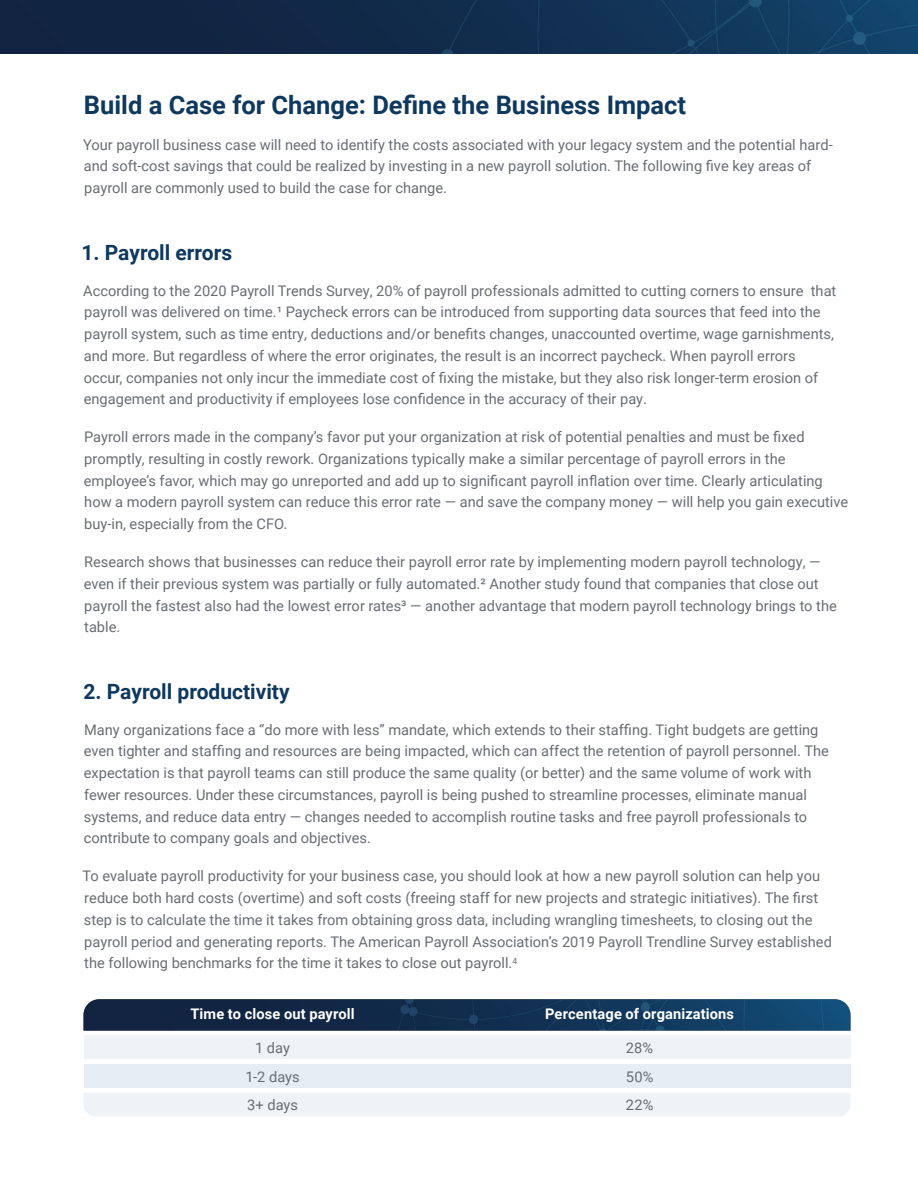
<style>
.page{position:relative;width:918px;height:1188px;background:#fff}
.page>*{position:absolute;margin:0;border:0;box-sizing:border-box;transform-origin:0 0}
.head_2_-_medium{font:700 25.5px "Roboto";color:#0e385e}
.head_2_-_medium-2{font:700 21px "Roboto";color:#0e385e}
.body_-_default_text{font:14.7px/21.8px "Roboto";color:#696d73}
.no_cvr_-_title{font:700 14.7px "Roboto";letter-spacing:.01em;color:#fff}
.no_cvr_-_title-2{font:14.7px "Roboto";letter-spacing:.005em;color:#696d73}
</style>
<div class="page">
<img style="left:0;top:0;width:918px;height:53px">
<img style="left:84px;top:999px;width:766px;height:32px">
<div style="left:84px;top:1093px;width:766px;height:23px;background:#eff3f7"></div>
<div style="left:84px;top:1035px;width:766px;height:24px;background:#eff3f7"></div>
<div style="left:84px;top:1064px;width:766px;height:24px;background:#e6edf4"></div>
<p class="head_2_-_medium" style="left:84px;top:88px;width:604px">Build a Case for Change: Define the Business Impact</p>
<p class="body_-_default_text" style="left:83px;top:133px;width:751px">Your payroll business case will need to identify the costs associated with your legacy system and the potential hard&shy;and soft-cost savings that could be realized by investing in a new payroll solution. The following five key areas of payroll are commonly used to build the case for change.</p>
<p class="head_2_-_medium-2" style="left:82px;top:238px;width:152px">1. Payroll errors</p>
<p class="body_-_default_text" style="left:83px;top:279px;width:755px">According to the 2020 Payroll Trends Survey, 20% of payroll professionals admitted to cutting corners to ensure that payroll was delivered on time.¹ Paycheck errors can be introduced from supporting data sources that feed into the payroll system, such as time entry, deductions and/or benefits changes, unaccounted overtime, wage garnishments, and more. But regardless of where the error originates, the result is an incorrect paycheck. When payroll errors occur, companies not only incur the immediate cost of fixing the mistake, but they also risk longer-term erosion of engagement and productivity if employees lose confidence in the accuracy of their pay.</p>
<p class="body_-_default_text" style="left:84px;top:426px;width:766px">Payroll errors made in the company’s favor put your organization at risk of potential penalties and must be fixed promptly, resulting in costly rework. Organizations typically make a similar percentage of payroll errors in the employee’s favor, which may go unreported and add up to significant payroll inflation over time. Clearly articulating how a modern payroll system can reduce this error rate — and save the company money — will help you gain executive buy-in, especially from the CFO.</p>
<p class="body_-_default_text" style="left:84px;top:551px;width:755px">Research shows that businesses can reduce their payroll error rate by implementing modern payroll technology, — even if their previous system was partially or fully automated.² Another study found that companies that close out payroll the fastest also had the lowest error rates³ — another advantage that modern payroll technology brings to the table.</p>
<p class="head_2_-_medium-2" style="left:83px;top:677px;width:208px">2. Payroll productivity</p>
<p class="body_-_default_text" style="left:84px;top:718px;width:747px">Many organizations face a “do more with less” mandate, which extends to their staffing. Tight budgets are getting even tighter and staffing and resources are being impacted, which can affect the retention of payroll personnel. The expectation is that payroll teams can still produce the same quality (or better) and the same volume of work with fewer resources. Under these circumstances, payroll is being pushed to streamline processes, eliminate manual systems, and reduce data entry — changes needed to accomplish routine tasks and free payroll professionals to contribute to company goals and objectives.</p>
<p class="body_-_default_text" style="left:83px;top:865px;width:751px">To evaluate payroll productivity for your business case, you should look at how a new payroll solution can help you reduce both hard costs (overtime) and soft costs (freeing staff for new projects and strategic initiatives). The first step is to calculate the time it takes from obtaining gross data, including wrangling timesheets, to closing out the payroll period and generating reports. The American Payroll Association’s 2019 Payroll Trendline Survey established the following benchmarks for the time it takes to close out payroll.<sup>4</sup></p>
<p class="no_cvr_-_title" style="left:190px;top:1004px;width:166px">Time to close out payroll</p>
<p class="no_cvr_-_title" style="left:545px;top:1004px;width:190px">Percentage of organizations</p>
<p class="no_cvr_-_title-2" style="left:255px;top:1038px;width:36px">1 day</p>
<p class="no_cvr_-_title-2" style="left:245px;top:1066px;width:56px">1-2 days</p>
<p class="no_cvr_-_title-2" style="left:247px;top:1095px;width:52px">3+ days</p>
<p class="no_cvr_-_title-2" style="left:626px;top:1038px;width:29px">28%</p>
<p class="no_cvr_-_title-2" style="left:626px;top:1066px;width:29px">50%</p>
<p class="no_cvr_-_title-2" style="left:626px;top:1095px;width:29px">22%</p>
</div>
